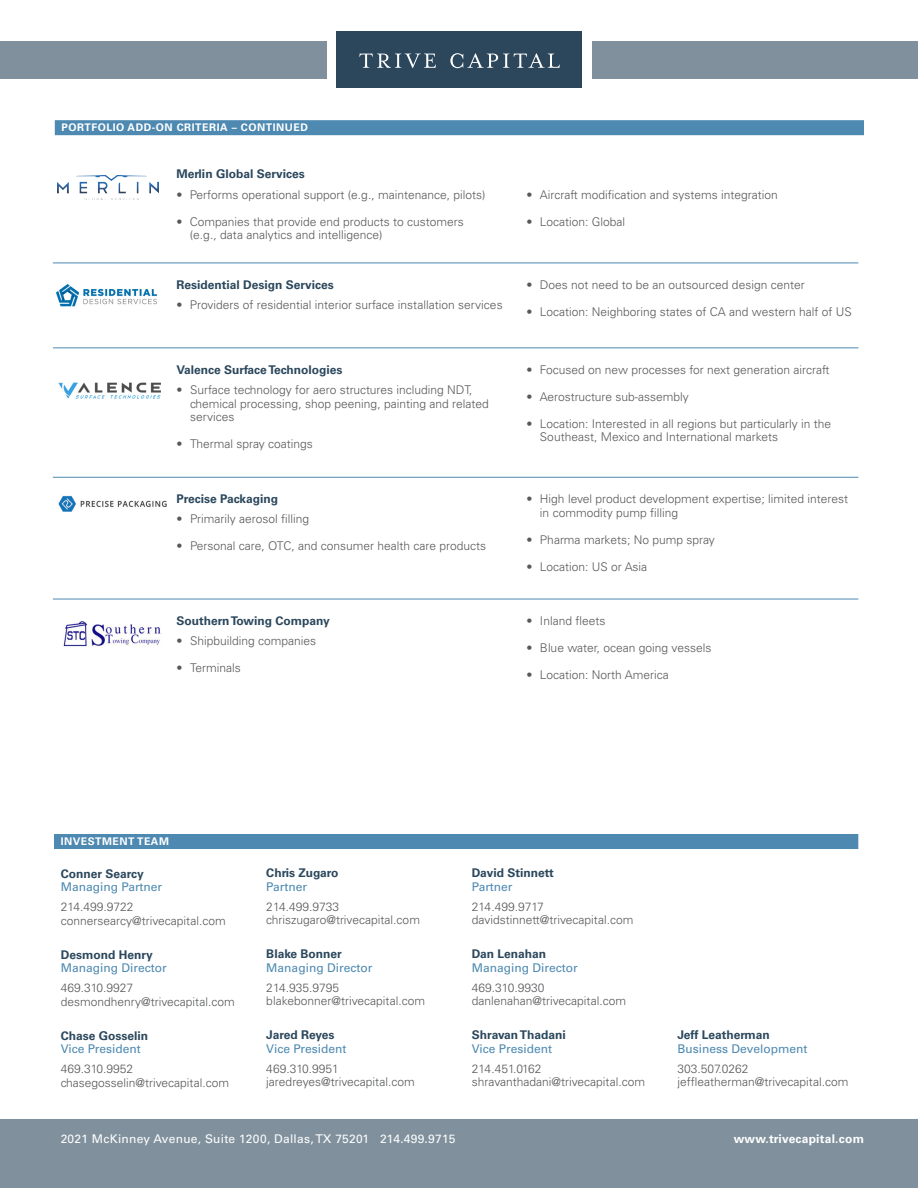
<style>
.page{position:relative;width:918px;height:1188px;background:#fff}
.page>*{position:absolute;margin:0;border:0;box-sizing:border-box;transform-origin:0 0}
.t1{font:300 12px/13.5px "Univers";color:#57585a}
.t2{font:700 12px "Univers";color:#2b475c}
.t3{font:12px "Univers";color:#4d89b1}
.t4{font:12px "Univers";letter-spacing:.02em;color:#fff}
.t5{font:700 12px "Univers";letter-spacing:.02em;color:#fff}
.t6{font:700 10.5px "Univers";letter-spacing:.05em;color:#fff}
</style>
<div class="page">
<div style="left:0;top:41px;width:918px;height:38px;background:#80919d"></div>
<div style="left:327px;top:23px;width:264px;height:75px;background:#fff"></div>
<div style="left:336px;top:32px;width:246px;height:56px;background:#2c475c"></div>
<svg style="left:359px;top:54px;width:77px;height:14px"></svg>
<svg style="left:450px;top:53px;width:110px;height:15px"></svg>
<div style="left:0;top:1120px;width:918px;height:68px;background:#80919d"></div>
<img style="left:57px;top:176px;width:102px;height:23px">
<img style="left:56px;top:284px;width:102px;height:23px">
<img style="left:59px;top:382px;width:102px;height:16px">
<img style="left:58px;top:495px;width:109px;height:17px">
<div style="left:55px;top:120px;width:809px;height:15px;background:#4d89b1"></div>
<div style="left:54px;top:834px;width:804px;height:15px;background:#4d89b1"></div>
<hr style="left:53px;top:263px;width:805px;height:1px;background:#4d89b1">
<hr style="left:53px;top:347px;width:805px;height:1px;background:#4d89b1">
<hr style="left:53px;top:477px;width:805px;height:1px;background:#4d89b1">
<hr style="left:53px;top:599px;width:805px;height:1px;background:#4d89b1">
<img style="left:63px;top:621px;width:98px;height:26px">
<p class="t6" style="left:62px;top:121px;width:248px">PORTFOLIO ADD-ON CRITERIA – CONTINUED</p>
<p class="t2" style="left:176px;top:167px;width:130px">Merlin Global Services</p>
<p class="t1" style="left:176px;top:188px;width:310px">• Performs operational support (e.g., maintenance, pilots)</p>
<p class="t1" style="left:190px;top:215px;width:275px;text-indent:-14px">• Companies that provide end products to customers (e.g., data analytics and intelligence)</p>
<p class="t2" style="left:176px;top:278px;width:159px">Residential Design Services</p>
<p class="t1" style="left:176px;top:298px;width:328px">• Providers of residential interior surface installation services</p>
<p class="t2" style="left:177px;top:363px;width:167px">Valence Surface Technologies</p>
<p class="t1" style="left:190px;top:383px;width:300px;text-indent:-14px">• Surface technology for aero structures including NDT, chemical processing, shop peening, painting and related services</p>
<p class="t1" style="left:177px;top:437px;width:138px">• Thermal spray coatings</p>
<p class="t2" style="left:177px;top:492px;width:103px">Precise Packaging</p>
<p class="t1" style="left:177px;top:512px;width:134px">• Primarily aerosol filling</p>
<p class="t1" style="left:177px;top:539px;width:311px">• Personal care, OTC, and consumer health care products</p>
<p class="t2" style="left:177px;top:614px;width:155px">Southern Towing Company</p>
<p class="t1" style="left:177px;top:634px;width:141px">• Shipbuilding companies</p>
<p class="t1" style="left:177px;top:661px;width:66px">• Terminals</p>
<p class="t1" style="left:526px;top:188px;width:253px">• Aircraft modification and systems integration</p>
<p class="t1" style="left:526px;top:215px;width:100px">• Location: Global</p>
<p class="t1" style="left:526px;top:278px;width:280px">• Does not need to be an outsourced design center</p>
<p class="t1" style="left:526px;top:305px;width:327px">• Location: Neighboring states of CA and western half of US</p>
<p class="t1" style="left:526px;top:363px;width:305px">• Focused on new processes for next generation aircraft</p>
<p class="t1" style="left:526px;top:390px;width:164px">• Aerostructure sub-assembly</p>
<p class="t1" style="left:540px;top:417px;width:293px;text-indent:-14px">• Location: Interested in all regions but particularly in the<br>Southeast, Mexico and International markets</p>
<p class="t1" style="left:540px;top:492px;width:310px;text-indent:-14px">• High level product development expertise; limited interest in commodity pump filling</p>
<p class="t1" style="left:526px;top:533px;width:190px">• Pharma markets; No pump spray</p>
<p class="t1" style="left:526px;top:560px;width:122px">• Location: US or Asia</p>
<p class="t1" style="left:526px;top:614px;width:80px">• Inland fleets</p>
<p class="t1" style="left:526px;top:641px;width:186px">• Blue water, ocean going vessels</p>
<p class="t1" style="left:526px;top:668px;width:144px">• Location: North America</p>
<p class="t6" style="left:61px;top:835px;width:110px">INVESTMENT TEAM</p>
<p class="t2" style="left:61px;top:866px;width:85px">Conner Searcy</p>
<p class="t3" style="left:61px;top:880px;width:103px">Managing Partner</p>
<p class="t1" style="left:61px;top:900px;width:74px">214.499.9722</p>
<p class="t1" style="left:61px;top:914px;width:166px">connersearcy@trivecapital.com</p>
<p class="t2" style="left:61px;top:947px;width:94px">Desmond Henry</p>
<p class="t3" style="left:61px;top:961px;width:108px">Managing Director</p>
<p class="t1" style="left:61px;top:981px;width:74px">469.310.9927</p>
<p class="t1" style="left:61px;top:995px;width:176px">desmondhenry@trivecapital.com</p>
<p class="t2" style="left:61px;top:1028px;width:89px">Chase Gosselin</p>
<p class="t3" style="left:61px;top:1042px;width:82px">Vice President</p>
<p class="t1" style="left:61px;top:1062px;width:74px">469.310.9952</p>
<p class="t1" style="left:61px;top:1076px;width:170px">chasegosselin@trivecapital.com</p>
<p class="t2" style="left:266px;top:866px;width:74px">Chris Zugaro</p>
<p class="t3" style="left:266px;top:879px;width:42px">Partner</p>
<p class="t1" style="left:266px;top:900px;width:74px">214.499.9733</p>
<p class="t1" style="left:266px;top:913px;width:155px">chriszugaro@trivecapital.com</p>
<p class="t2" style="left:266px;top:947px;width:77px">Blake Bonner</p>
<p class="t3" style="left:266px;top:960px;width:108px">Managing Director</p>
<p class="t1" style="left:266px;top:981px;width:74px">214.935.9795</p>
<p class="t1" style="left:266px;top:994px;width:160px">blakebonner@trivecapital.com</p>
<p class="t2" style="left:266px;top:1028px;width:70px">Jared Reyes</p>
<p class="t3" style="left:266px;top:1041px;width:82px">Vice President</p>
<p class="t1" style="left:266px;top:1062px;width:74px">469.310.9951</p>
<p class="t1" style="left:266px;top:1075px;width:150px">jaredreyes@trivecapital.com</p>
<p class="t2" style="left:472px;top:866px;width:83px">David Stinnett</p>
<p class="t3" style="left:472px;top:879px;width:42px">Partner</p>
<p class="t1" style="left:472px;top:900px;width:73px">214.499.9717</p>
<p class="t1" style="left:472px;top:913px;width:163px">davidstinnett@trivecapital.com</p>
<p class="t2" style="left:472px;top:947px;width:76px">Dan Lenahan</p>
<p class="t3" style="left:472px;top:960px;width:108px">Managing Director</p>
<p class="t1" style="left:472px;top:981px;width:74px">469.310.9930</p>
<p class="t1" style="left:472px;top:994px;width:156px">danlenahan@trivecapital.com</p>
<p class="t2" style="left:472px;top:1028px;width:95px">Shravan Thadani</p>
<p class="t3" style="left:472px;top:1041px;width:82px">Vice President</p>
<p class="t1" style="left:472px;top:1062px;width:71px">214.451.0162</p>
<p class="t1" style="left:472px;top:1075px;width:175px">shravanthadani@trivecapital.com</p>
<p class="t2" style="left:677px;top:1028px;width:94px">Jeff Leatherman</p>
<p class="t3" style="left:677px;top:1041px;width:132px">Business Development</p>
<p class="t1" style="left:677px;top:1062px;width:72px">303.507.0262</p>
<p class="t1" style="left:677px;top:1075px;width:172px">jeffleatherman@trivecapital.com</p>
<p class="t4" style="left:61px;top:1132px;width:396px">2021 McKinney Avenue, Suite 1200, Dallas, TX 75201 214.499.9715</p>
<p class="t5" style="left:734px;top:1132px;width:132px">www.trivecapital.com</p>
</div>
